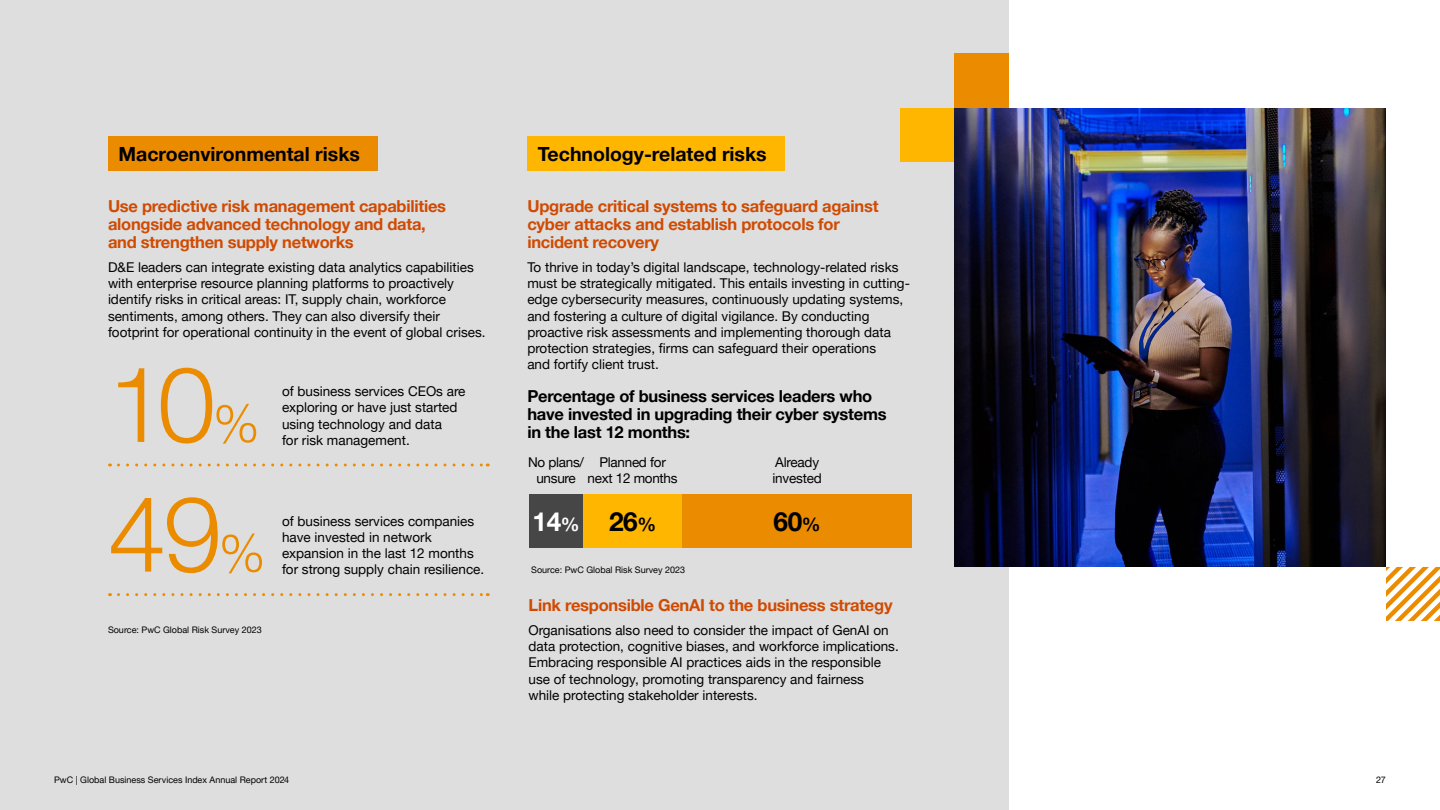
<style>
.page{position:relative;width:1440px;height:810px;background:#fff}
.page>*{position:absolute;margin:0;border:0;box-sizing:border-box;transform-origin:0 0}
.t1{font:300 105.15px "Helvetica Neue LT Pro";color:#eb8c00}
.t2{font:700 26.25px "Helvetica Neue LT Pro";color:#fff}
.t3{font:700 26.25px "Helvetica Neue LT Pro";color:#000}
.t4{font:700 19.5px "Helvetica Neue LT Pro";color:#000}
.t5{font:700 16.5px/18px "Helvetica Neue LT Pro";letter-spacing:-.015em;color:#d04a02}
.t6{font:700 16.5px/18px "Helvetica Neue LT Pro";letter-spacing:-.015em;color:#000}
.t7{font:13.5px/16.2px "Helvetica Neue LT Pro";color:#000}
.t8{font:13.5px/16.2px "Helvetica Neue LT Pro";letter-spacing:-.02em;color:#000;text-align:center}
.t9{font:9px "Helvetica Neue LT Pro";color:#000}
.s1{font-size:52.5px}
.s2{font-size:18.75px}
.s3{color:#000}
.s4{font-size:18.75px;color:#000}
</style>
<div class="page">
<div style="left:0;top:0;width:1009px;height:810px;background:#dedede"></div>
<img style="left:954px;top:108px;width:432px;height:459px">
<div style="left:900px;top:108px;width:54px;height:54px;background:#ffb600"></div>
<div style="left:954px;top:53px;width:55px;height:55px;background:#eb8c00"></div>
<svg style="left:1386px;top:567px;width:54px;height:54px"></svg>
<svg style="left:118px;top:464px;width:370px;height:2px"></svg>
<svg style="left:118px;top:593px;width:370px;height:3px"></svg>
<div style="left:529px;top:494px;width:54px;height:54px;background:#464646"></div>
<div style="left:583px;top:494px;width:99px;height:54px;background:#ffb600"></div>
<div style="left:682px;top:494px;width:230px;height:54px;background:#eb8c00"></div>
<div style="left:108px;top:136px;width:270px;height:35px;background:#eb8c00"></div>
<div style="left:527px;top:136px;width:257px;height:35px;background:#ffb600"></div>
<h3 class="t4" style="left:118px;top:142px;width:243px">Macroenvironmental risks</h3>
<h3 class="t4" style="left:538px;top:142px;width:230px">Technology-related risks</h3>
<p class="t5" style="left:108px;top:197px;width:340px">Use predictive risk management capabilities alongside advanced technology and data, and strengthen supply networks</p>
<p class="t7" style="left:108px;top:259px;width:379px">D&amp;E leaders can integrate existing data analytics capabilities with enterprise resource planning platforms to proactively identify risks in critical areas: IT, supply chain, workforce sentiments, among others. They can also diversify their footprint for operational continuity in the event of global crises.</p>
<h1 class="t1" style="left:108px;top:340px;width:153px">10<span class="s1">%</span></h1>
<h1 class="t1" style="left:108px;top:470px;width:159px">49<span class="s1">%</span></h1>
<p class="t9" style="left:108px;top:624px;width:155px">Source: PwC Global Risk Survey 2023</p>
<p class="t7" style="left:282px;top:383px;width:185px">of business services CEOs are exploring or have just started using technology and data</p>
<p class="t7" style="left:282px;top:432px;width:129px">for risk management.</p>
<p class="t7" style="left:282px;top:513px;width:194px">of business services companies have invested in network expansion in the last 12 months</p>
<p class="t7" style="left:282px;top:561px;width:204px">for strong supply chain resilience.</p>
<p class="t5" style="left:527px;top:197px;width:353px">Upgrade critical systems to safeguard against cyber attacks and establish protocols for incident recovery</p>
<p class="t7" style="left:527px;top:259px;width:384px">To thrive in today’s digital landscape, technology-related risks must be strategically mitigated. This entails investing in cutting&shy;edge cybersecurity measures, continuously updating systems, and fostering a culture of digital vigilance. By conducting proactive risk assessments and implementing thorough data protection strategies, firms can safeguard their operations<br>and fortify client trust.</p>
<p class="t6" style="left:527px;top:387px;width:361px">Percentage of business services leaders who have invested in upgrading their cyber systems in the last 12 months:</p>
<p class="t8" style="left:528px;top:454px;width:58px">No plans/ unsure</p>
<p class="t8" style="left:588px;top:454px;width:91px">Planned for next 12 months</p>
<p class="t7" style="left:772px;top:453px;width:51px">Already invested</p>
<h2 class="t2" style="left:533px;top:505px;width:125px">14<span class="s2">%</span> <span class="s3">26</span><span class="s4">%</span></h2>
<h2 class="t3" style="left:774px;top:505px;width:49px">60<span class="s2">%</span></h2>
<p class="t9" style="left:531px;top:564px;width:155px">Source: PwC Global Risk Survey 2023</p>
<p class="t5" style="left:528px;top:596px;width:366px">Link responsible GenAI to the business strategy</p>
<p class="t7" style="left:528px;top:622px;width:372px">Organisations also need to consider the impact of GenAI on data protection, cognitive biases, and workforce implications.<br>Embracing responsible AI practices aids in the responsible use of technology, promoting transparency and fairness<br>while protecting stakeholder interests.</p>
<p class="t9" style="left:54px;top:774px;width:237px">PwC | Global Business Services Index Annual Report 2024</p>
<p class="t9" style="left:1376px;top:774px;width:11px">27</p>
</div>
